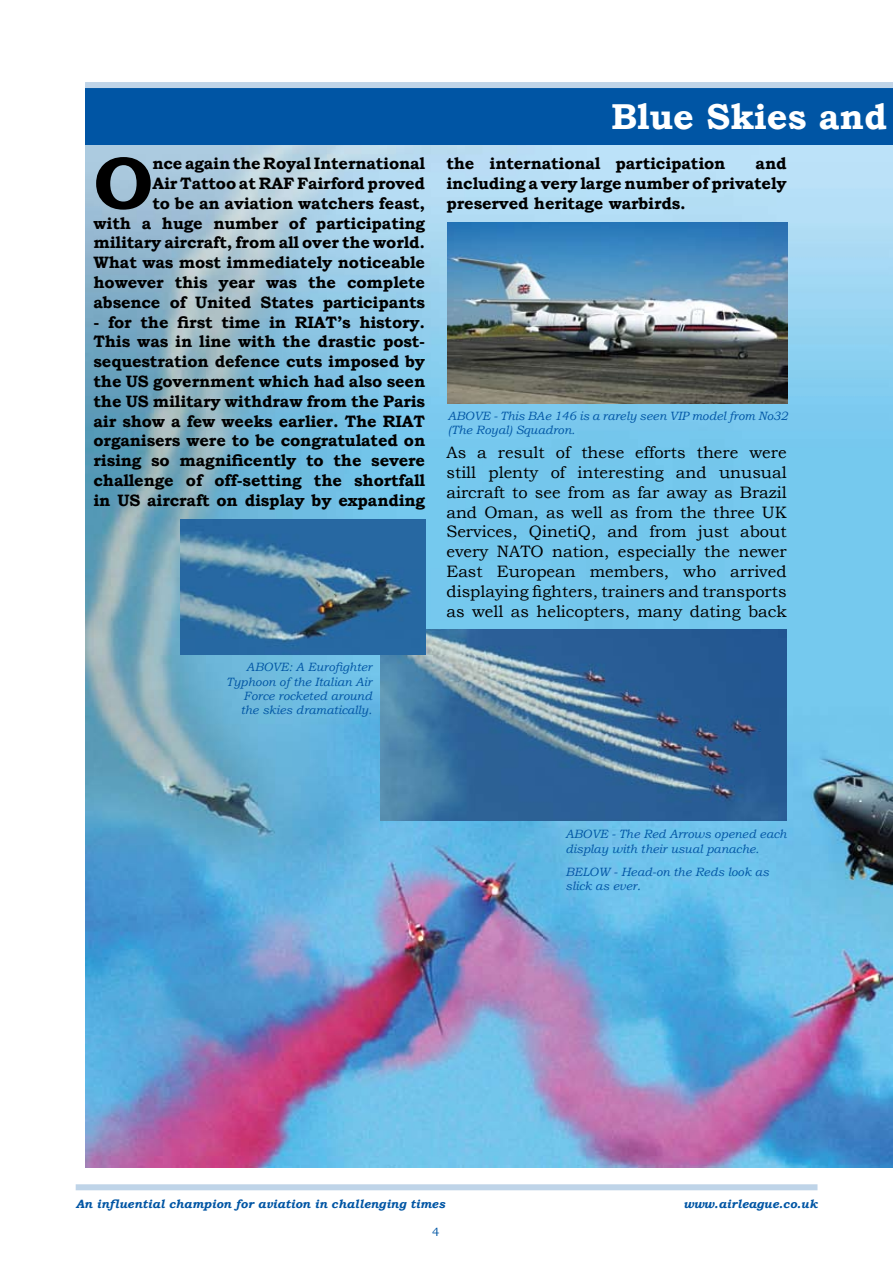
<style>
.page{position:relative;width:893px;height:1263px;background:#fff}
.page>*{position:absolute;margin:0;border:0;box-sizing:border-box;transform-origin:0 0}
.t1{font:700 74.7px "Bookman Old Style";color:#000}
.t2{font:700 36px "Bookman Old Style";color:#fff}
.t3{font:700 16.5px/19.8px "Bookman Old Style";letter-spacing:-.01em;color:#000;text-align:justify}
.t4{font:16.5px/19.8px "Bookman Old Style";color:#000;text-align:justify}
.t5{font:italic 12px/14.4px "Bookman Old Style";color:#0055a4}
.t6{font:italic 700 12px "Bookman Old Style";color:#0055a4}
.t7{font:12px "Bookman Old Style";color:#0055a4}
</style>
<div class="page">
<div style="left:76px;top:1184px;width:741px;height:6px;background:#bfd4e8"></div>
<img style="left:85px;top:144px;width:808px;height:1024px">
<div style="left:85px;top:88px;width:808px;height:56px;background:#0055a4"></div>
<div style="left:85px;top:82px;width:808px;height:6px;background:#bfd4e8"></div>
<img style="left:381px;top:629px;width:406px;height:192px">
<img style="left:180px;top:519px;width:245px;height:136px">
<img style="left:448px;top:222px;width:339px;height:182px">
<h1 class="t1" style="left:94px;top:129px;width:61px">O</h1>
<p class="t3" style="left:94px;top:153px;width:333px;text-align:right">nce again the Royal International<br>Air Tattoo at RAF Fairford proved<br>to be an aviation watchers feast,<br>with a huge number of participating military aircraft, from all over the world.<br>What was most immediately noticeable however this year was the complete absence of United States participants</p>
<p class="t3" style="left:94px;top:312px;width:333px">- for the first time in RIAT’s history.<br>This was in line with the drastic post&shy;sequestration defence cuts imposed by the US government which had also seen the US military withdraw from the Paris air show a few weeks earlier. The RIAT organisers were to be congratulated on rising so magnificently to the severe challenge of off-setting the shortfall in US aircraft on display by expanding</p>
<p class="t5" style="left:226px;top:660px;width:147px;text-align:right">ABOVE: A Eurofighter<br>Typhoon of the Italian Air<br>Force rocketed around the skies dramatically.</p>
<h2 class="t2" style="left:611px;top:91px;width:277px">Blue Skies and</h2>
<p class="t3" style="left:446px;top:153px;width:280px">the international participation</p>
<p class="t3" style="left:446px;top:153px;width:342px;text-indent:309px">and including a very large number of privately preserved heritage warbirds.</p>
<p class="t5" style="left:448px;top:409px;width:342px">ABOVE - This BAe 146 is a rarely seen VIP model from No32 (The Royal) Squadron.</p>
<p class="t4" style="left:446px;top:443px;width:342px">As a result of these efforts there were still plenty of interesting and unusual aircraft to see from as far away as Brazil and Oman, as well as from the three UK Services, QinetiQ, and from just about every NATO nation, especially the newer East European members, who arrived displaying fighters, trainers and transports as well as helicopters, many dating back</p>
<p class="t5" style="left:566px;top:827px;width:223px">ABOVE - The Red Arrows opened each display with their usual panache.</p>
<p class="t5" style="left:566px;top:864px;width:205px">BELOW - Head-on the Reds look as slick as ever.</p>
<p class="t6" style="left:76px;top:1195px;width:371px">An influential champion for aviation in challenging times</p>
<p class="t6" style="left:683px;top:1195px;width:136px">www.airleague.co.uk</p>
<p class="t7" style="left:432px;top:1224px;width:9px">4</p>
</div>
